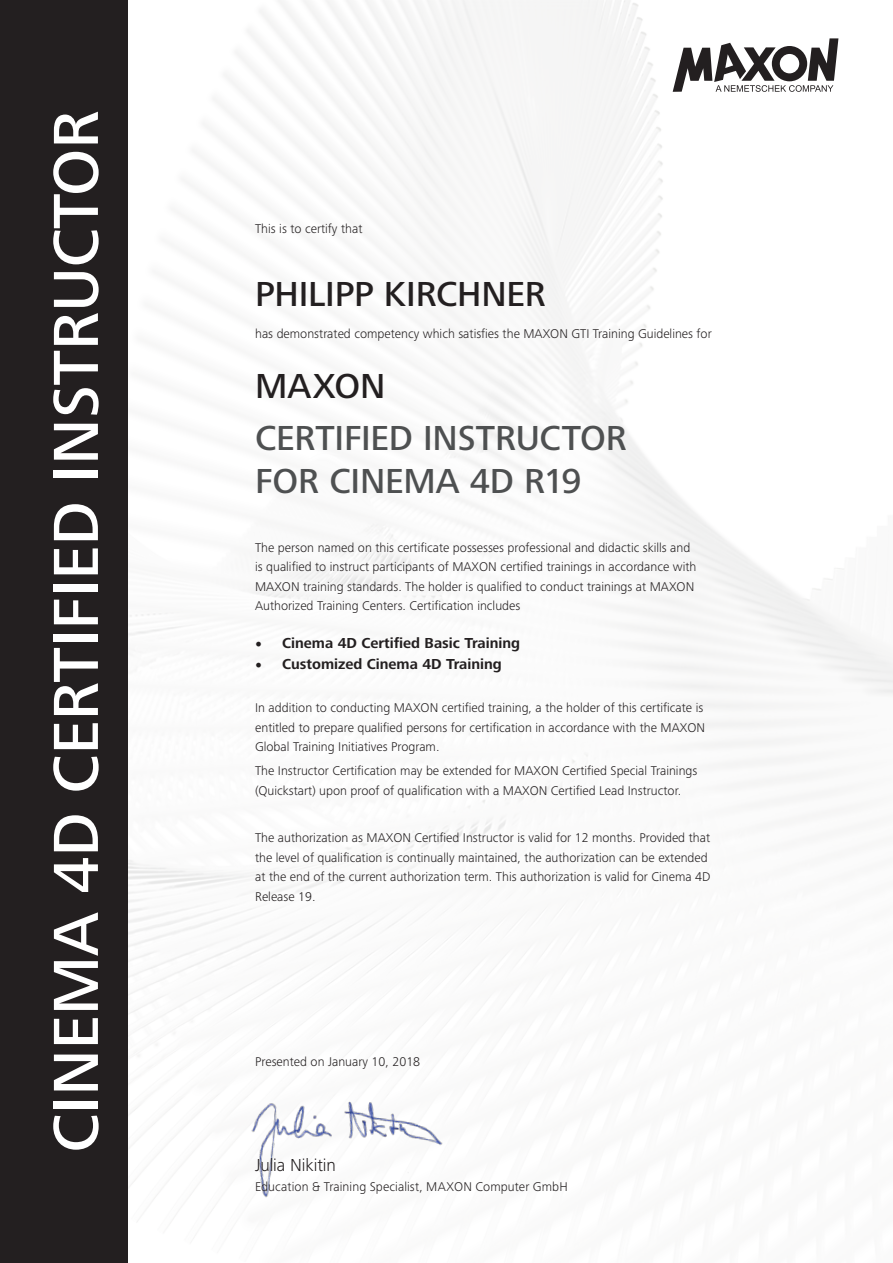
<style>
.page{position:relative;width:893px;height:1263px;background:#fff}
.page>*{position:absolute;margin:0;border:0;box-sizing:border-box;transform-origin:0 0}
.Berufsbezeichnung{font:500 66px "Frutiger Next LTW1 G";color:#fff}
.t1{font:500 36px "Frutiger Next LTW1 G";letter-spacing:-.005em;color:#4e5051}
.t2{font:500 36px "Frutiger Next LTW1 G";letter-spacing:-.005em;color:#231f20}
.t3{font:300 18px "Frutiger Next LTW1 G";letter-spacing:-.005em;color:#231f20}
.t4{font:700 15px "Frutiger Next LTW1 G";color:#231f20}
.Fließtext_4_mm{font:300 13.2px/19.5px "Frutiger Next LTW1 G";color:#231f20}
.s1{font-family:"Minion Pro";font-weight:400;font-size:18px}
</style>
<div class="page">
<svg style="left:673px;top:38px;width:165px;height:54px"></svg>
<img style="left:234px;top:1075px;width:226px;height:150px">
<div style="left:0;top:0;width:128px;height:1263px;background:#231f20"></div>
<p class="Berufsbezeichnung" style="left:38px;top:1153px;width:1044px;rotate:-90deg">CINEMA 4D CERTIFIED INSTRUCTOR</p>
<p class="Fließtext_4_mm" style="left:255px;top:219px;width:109px">This is to certify that</p>
<p class="t2" style="left:255px;top:273px;width:292px">PHILIPP KIRCHNER</p>
<p class="Fließtext_4_mm" style="left:255px;top:324px;width:458px">has demonstrated competency which satisfies the MAXON GTI Training Guidelines for</p>
<p class="t2" style="left:255px;top:365px;width:132px">MAXON</p>
<p class="t1" style="left:255px;top:417px;width:373px">CERTIFIED INSTRUCTOR</p>
<p class="t1" style="left:255px;top:460px;width:328px">FOR CINEMA 4D R19</p>
<p class="Fließtext_4_mm" style="left:255px;top:537px;width:443px">The person named on this certificate possesses professional and didactic skills and is qualified to instruct participants of MAXON certified trainings in accordance with MAXON training standards. The holder is qualified to conduct trainings at MAXON Authorized Training Centers. Certification includes</p>
<p class="t4" style="left:255px;top:635px;width:266px"><span class="s1">•</span> Cinema 4D Certified Basic Training</p>
<p class="t4" style="left:255px;top:656px;width:248px"><span class="s1">•</span> Customized Cinema 4D Training</p>
<p class="Fließtext_4_mm" style="left:255px;top:698px;width:452px">In addition to conducting MAXON certified training, a the holder of this certificate is entitled to prepare qualified persons for certification in accordance with the MAXON<br>Global Training Initiatives Program.</p>
<p class="Fließtext_4_mm" style="left:255px;top:761px;width:444px">The Instructor Certification may be extended for MAXON Certified Special Trainings (Quickstart) upon proof of qualification with a MAXON Certified Lead Instructor.</p>
<p class="Fließtext_4_mm" style="left:255px;top:828px;width:457px">The authorization as MAXON Certified Instructor is valid for 12 months. Provided that the level of qualification is continually maintained, the authorization can be extended at the end of the current authorization term. This authorization is valid for Cinema 4D Release 19.</p>
<p class="Fließtext_4_mm" style="left:255px;top:1052px;width:167px">Presented on January 10, 2018</p>
<p class="t3" style="left:255px;top:1154px;width:82px">Julia Nikitin</p>
<p class="Fließtext_4_mm" style="left:255px;top:1176px;width:314px">Education &amp; Training Specialist, MAXON Computer GmbH</p>
</div>
